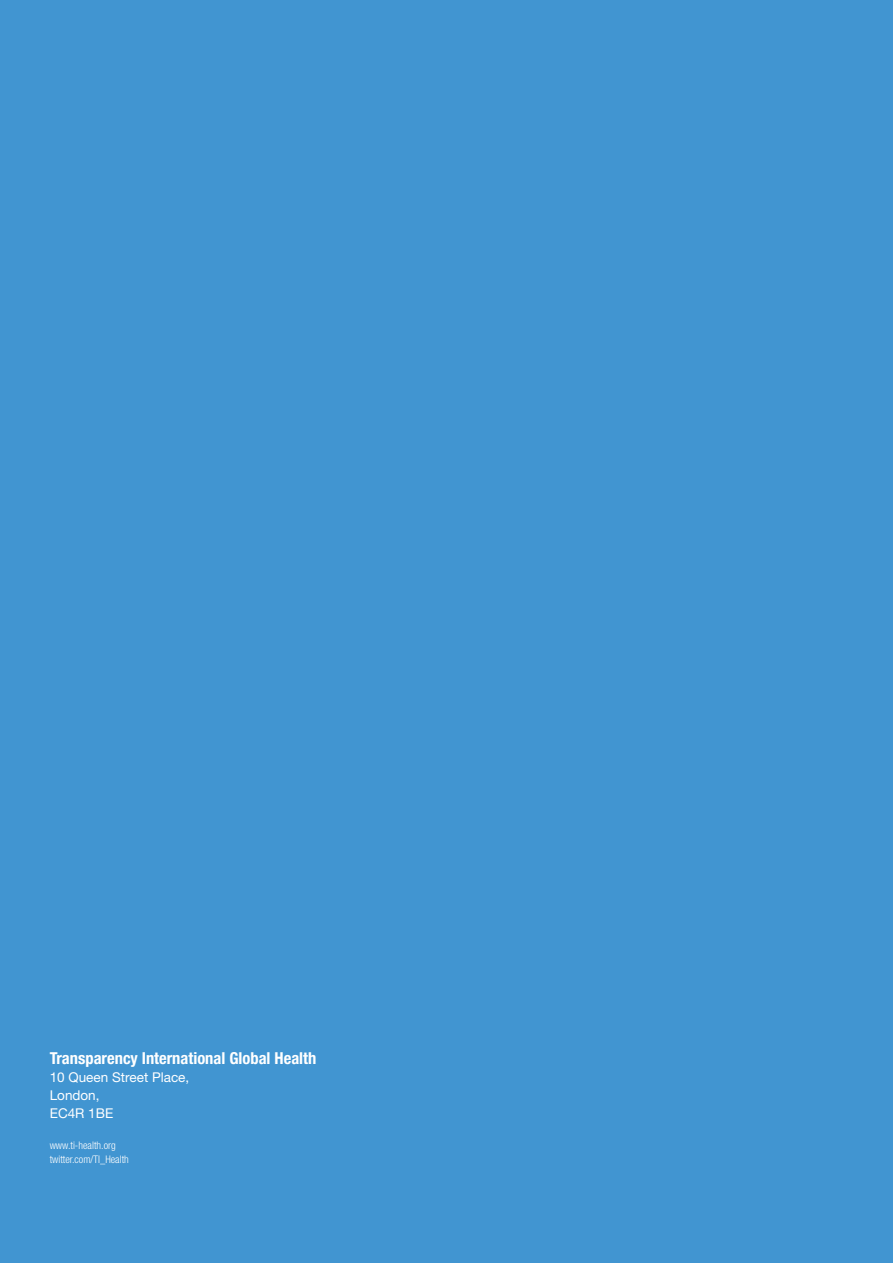
<style>
.page{position:relative;width:893px;height:1263px;background:#4195d1}
.page>*{position:absolute;margin:0;border:0;box-sizing:border-box;transform-origin:0 0}
.t1{font:700 condensed 16.5px "Helvetica Neue LT Pro";color:#fff}
.t2{font:13.5px "Helvetica Neue LT Pro";color:#fff}
.t3{font:300 condensed 10.5px "Helvetica Neue LT Pro";color:#fff}
</style>
<div class="page">
<p class="t1" style="left:50px;top:1048px;width:268px">Transparency International Global Health</p>
<p class="t2" style="left:50px;top:1069px;width:141px">10 Queen Street Place,</p>
<p class="t2" style="left:50px;top:1087px;width:51px">London,</p>
<p class="t2" style="left:50px;top:1105px;width:65px">EC4R 1BE</p>
<p class="t3" style="left:50px;top:1139px;width:68px">www.ti-health.org</p>
<p class="t3" style="left:50px;top:1153px;width:81px">twitter.com/TI_Health</p>
</div>
